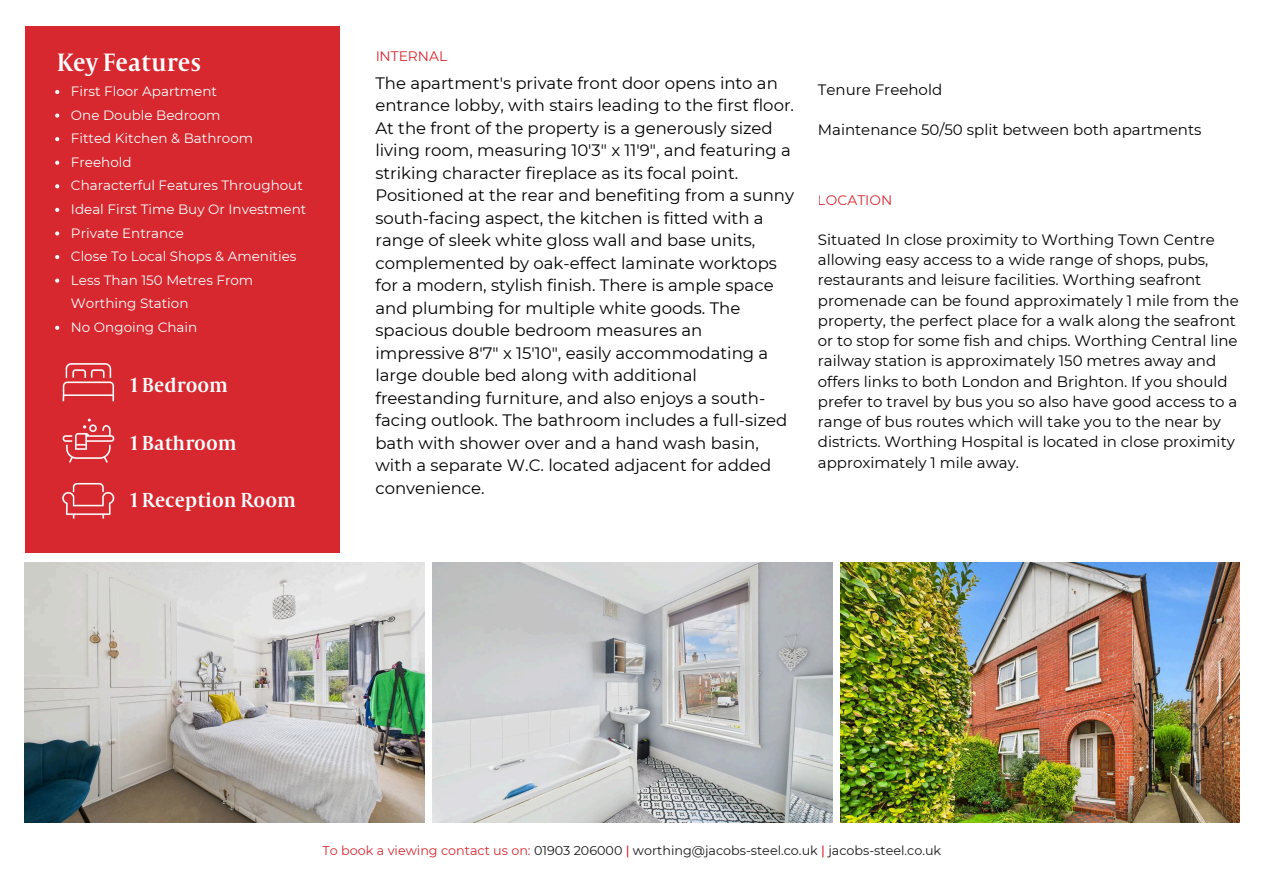
<style>
.page{position:relative;width:1264px;height:894px;background:#fff}
.page>*{position:absolute;margin:0;border:0;box-sizing:border-box;transform-origin:0 0}
.t1{font:27.6px "Capitolium Road";color:#fff}
.t2{font:22.35px "Capitolium Road";color:#fff}
.t3{font:16.5px/22.5px "Montserrat";color:#000}
.t4{font:15px/20.2px "Montserrat";color:#000}
.t5{font:13.8px "Montserrat";color:#d7282f}
.t6{font:13.5px/23.5px "Montserrat";color:#fff}
.t7{font:12.75px "Montserrat";color:#191718}
.s1{color:#d7282f}
.s2{font-weight:500;color:#d7282f}
</style>
<div class="page">
<img style="left:25px;top:562px;width:399px;height:260px">
<img style="left:432px;top:562px;width:400px;height:260px">
<img style="left:840px;top:562px;width:399px;height:260px">
<div style="left:25px;top:26px;width:315px;height:526px;background:#d7282f"></div>
<img style="left:62px;top:482px;width:53px;height:37px">
<img style="left:62px;top:418px;width:53px;height:45px">
<img style="left:62px;top:363px;width:53px;height:39px">
<svg style="left:55px;top:90px;width:4px;height:4px"></svg>
<svg style="left:55px;top:113px;width:4px;height:5px"></svg>
<svg style="left:55px;top:137px;width:4px;height:4px"></svg>
<svg style="left:55px;top:161px;width:4px;height:4px"></svg>
<svg style="left:55px;top:184px;width:4px;height:4px"></svg>
<svg style="left:55px;top:208px;width:4px;height:4px"></svg>
<svg style="left:55px;top:231px;width:4px;height:4px"></svg>
<svg style="left:55px;top:255px;width:4px;height:4px"></svg>
<svg style="left:55px;top:278px;width:4px;height:4px"></svg>
<svg style="left:55px;top:325px;width:4px;height:5px"></svg>
<h1 class="t1" style="left:57px;top:53px;width:146px">Key Features</h1>
<p class="t6" style="left:71px;top:79px;width:237px">First Floor Apartment<br>One Double Bedroom<br>Fitted Kitchen &amp; Bathroom<br>Freehold<br>Characterful Features Throughout<br>Ideal First Time Buy Or Investment<br>Private Entrance<br>Close To Local Shops &amp; Amenities<br>Less Than 150 Metres From<br>Worthing Station<br>No Ongoing Chain</p>
<h2 class="t2" style="left:130px;top:377px;width:99px">1 Bedroom</h2>
<h2 class="t2" style="left:130px;top:435px;width:108px">1 Bathroom</h2>
<h2 class="t2" style="left:130px;top:492px;width:167px">1 Reception Room</h2>
<p class="t5" style="left:375px;top:47px;width:73px">INTERNAL</p>
<p class="t3" style="left:375px;top:71px;width:420px">The apartment's private front door opens into an entrance lobby, with stairs leading to the first floor.<br>At the front of the property is a generously sized living room, measuring 10'3" x 11'9", and featuring a striking character fireplace as its focal point.<br>Positioned at the rear and benefiting from a sunny south-facing aspect, the kitchen is fitted with a range of sleek white gloss wall and base units, complemented by oak-effect laminate worktops for a modern, stylish finish. There is ample space and plumbing for multiple white goods. The spacious double bedroom measures an impressive 8'7" x 15'10", easily accommodating a large double bed along with additional freestanding furniture, and also enjoys a south&shy;facing outlook. The bathroom includes a full-sized bath with shower over and a hand wash basin, with a separate W.C. located adjacent for added convenience.</p>
<p class="t4" style="left:817px;top:79px;width:126px">Tenure Freehold</p>
<p class="t4" style="left:817px;top:120px;width:385px">Maintenance 50/50 split between both apartments</p>
<p class="t5" style="left:817px;top:192px;width:76px">LOCATION</p>
<p class="t4" style="left:817px;top:229px;width:422px">Situated In close proximity to Worthing Town Centre allowing easy access to a wide range of shops, pubs, restaurants and leisure facilities. Worthing seafront promenade can be found approximately 1 mile from the property, the perfect place for a walk along the seafront or to stop for some fish and chips. Worthing Central line railway station is approximately 150 metres away and offers links to both London and Brighton. If you should prefer to travel by bus you so also have good access to a range of bus routes which will take you to the near by districts. Worthing Hospital is located in close proximity approximately 1 mile away.</p>
<p class="t7" style="left:322px;top:842px;width:620px"><span class="s1">To book a viewing contact us on:</span> 01903 206000 <span class="s2">|</span> worthing@jacobs-steel.co.uk <span class="s2">|</span> jacobs-steel.co.uk</p>
</div>
